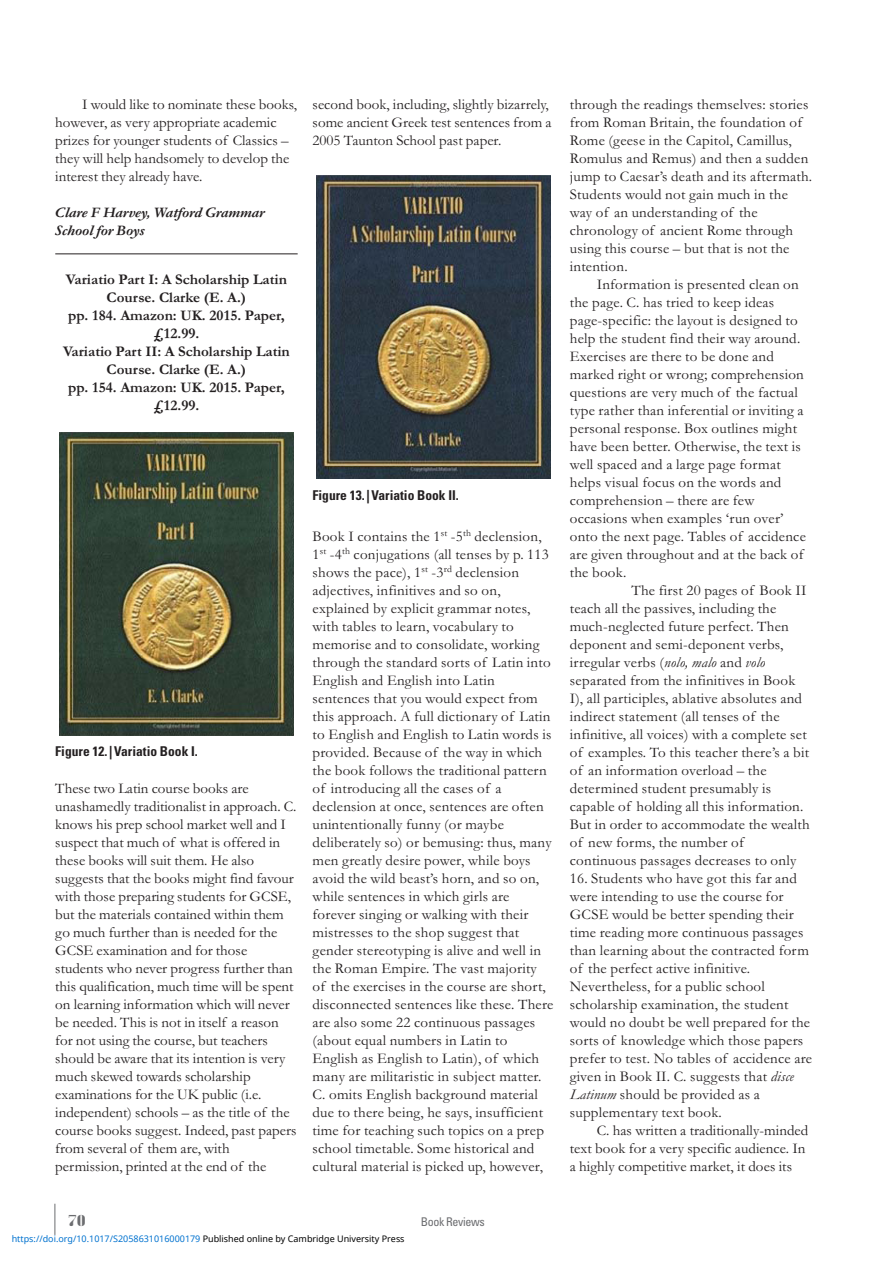
<style>
.page{position:relative;width:893px;height:1263px;background:#fff}
.page>*{position:absolute;margin:0;border:0;box-sizing:border-box;transform-origin:0 0}
.T1{font:15px/18px "Garamond";letter-spacing:.015em;color:#231f20}
.T{font:15px/18px "Garamond";letter-spacing:.015em;color:#231f20}
.BR2{font:700 15px/18px "Garamond";color:#231f20;text-align:center}
.BRCA{font:italic 700 15px/18px "Garamond";color:#231f20}
.t1{font:15px "Onyx MT Std";color:#6c6d70;scale:2 1}
.FC{font:700 condensed 13.5px "Univers LT Std";color:#231f20}
.t2{font:condensed 12px "Univers LT Std";letter-spacing:-.03em;color:#6c6d70}
.t3{font:9px "Noto Sans";color:#0172cf}
.s1{color:#000}
.s2{font-style:italic}
</style>
<div class="page">
<hr style="left:55px;top:1204px;width:1px;height:31px;background:#6c6d70">
<hr style="left:55px;top:253px;width:243px;height:1px;background:#231f20">
<img style="left:59px;top:432px;width:234px;height:303px">
<img style="left:317px;top:176px;width:234px;height:303px">
<p class="T" style="left:55px;top:95px;width:243px;text-indent:27px">I would like to nominate these books, however, as very appropriate academic prizes for younger students of Classics – they will help handsomely to develop the interest they already have.</p>
<p class="BRCA" style="left:55px;top:203px;width:211px">Clare F Harvey, Watford Grammar<br>School for Boys</p>
<p class="BR2" style="left:63px;top:271px;width:228px">Variatio Part I: A Scholarship Latin<br>Course. Clarke (E. A.)<br>pp. 184. Amazon: UK. 2015. Paper, £12.99.<br>Variatio Part II: A Scholarship Latin<br>Course. Clarke (E. A.)<br>pp. 154. Amazon: UK. 2015. Paper, £12.99.</p>
<p class="T1" style="left:313px;top:95px;width:241px">second book, including, slightly bizarrely, some ancient Greek test sentences from a<br>2005 Taunton School past paper.</p>
<p class="FC" style="left:55px;top:743px;width:144px">Figure 12. |Variatio Book I.</p>
<p class="T1" style="left:55px;top:779px;width:243px">These two Latin course books are unashamedly traditionalist in approach. C. knows his prep school market well and I suspect that much of what is offered in these books will suit them. He also suggests that the books might find favour with those preparing students for GCSE, but the materials contained within them go much further than is needed for the GCSE examination and for those students who never progress further than this qualification, much time will be spent on learning information which will never be needed. This is not in itself a reason for not using the course, but teachers should be aware that its intention is very much skewed towards scholarship examinations for the UK public (i.e. independent) schools – as the title of the course books suggest. Indeed, past papers from several of them are, with permission, printed at the end of the</p>
<p class="FC" style="left:313px;top:487px;width:148px">Figure 13. |Variatio Book II.</p>
<p class="T1" style="left:313px;top:527px;width:242px">Book I contains the 1<sup>st</sup> -5<sup>th</sup> declension, 1<sup>st</sup> -4<sup>th</sup> conjugations (all tenses by p. 113 shows the pace), 1<sup>st</sup> -3<sup>rd</sup> declension adjectives, infinitives and so on, explained by explicit grammar notes, with tables to learn, vocabulary to memorise and to consolidate, working through the standard sorts of Latin into English and English into Latin sentences that you would expect from this approach. A full dictionary of Latin to English and English to Latin words is provided. Because of the way in which the book follows the traditional pattern of introducing all the cases of a declension at once, sentences are often unintentionally funny (or maybe deliberately so) or bemusing: thus, many men greatly desire power, while boys avoid the wild beast’s horn, and so on, while sentences in which girls are forever singing or walking with their mistresses to the shop suggest that gender stereotyping is alive and well in the Roman Empire. The vast majority<br>of the exercises in the course are short, disconnected sentences like these. There are also some 22 continuous passages (about equal numbers in Latin to English as English to Latin), of which many are militaristic in subject matter.<br>C. omits English background material due to there being, he says, insufficient time for teaching such topics on a prep school timetable. Some historical and cultural material is picked up, however,</p>
<p class="t1" style="left:68px;top:1212px;width:10px">70</p>
<p class="t2" style="left:421px;top:1214px;width:65px">Book Reviews</p>
<p class="t3" style="left:12px;top:1232px;width:394px">https://doi.org/10.1017/S2058631016000179 <span class="s1">Published online by Cambridge University Press</span></p>
<p class="T1" style="left:570px;top:95px;width:244px">through the readings themselves: stories from Roman Britain, the foundation of Rome (geese in the Capitol, Camillus, Romulus and Remus) and then a sudden jump to Caesar’s death and its aftermath.<br>Students would not gain much in the way of an understanding of the chronology of ancient Rome through using this course – but that is not the intention.</p>
<p class="T" style="left:570px;top:275px;width:238px;text-indent:27px">Information is presented clean on the page. C. has tried to keep ideas page-specific: the layout is designed to help the student find their way around.<br>Exercises are there to be done and marked right or wrong; comprehension questions are very much of the factual type rather than inferential or inviting a personal response. Box outlines might have been better. Otherwise, the text is well spaced and a large page format helps visual focus on the words and comprehension – there are few occasions when examples ‘run over’ onto the next page. Tables of accidence are given throughout and at the back of the book.</p>
<p class="T" style="left:570px;top:581px;width:241px;text-indent:62px">The first 20 pages of Book II teach all the passives, including the much-neglected future perfect. Then deponent and semi-deponent verbs, irregular verbs (<span class="s2">nolo, malo</span> and <span class="s2">volo </span>separated from the infinitives in Book I), all participles, ablative absolutes and indirect statement (all tenses of the infinitive, all voices) with a complete set of examples. To this teacher there’s a bit of an information overload – the determined student presumably is capable of holding all this information.<br>But in order to accommodate the wealth of new forms, the number of continuous passages decreases to only</p>
<p class="T" style="left:570px;top:869px;width:244px">16. Students who have got this far and were intending to use the course for GCSE would be better spending their time reading more continuous passages than learning about the contracted form of the perfect active infinitive.<br>Nevertheless, for a public school scholarship examination, the student would no doubt be well prepared for the sorts of knowledge which those papers prefer to test. No tables of accidence are given in Book II. C. suggests that <span class="s2">disce Latinum</span> should be provided as a supplementary text book.</p>
<p class="T" style="left:570px;top:1121px;width:240px;text-indent:27px">C. has written a traditionally-minded text book for a very specific audience. In a highly competitive market, it does its</p>
</div>
